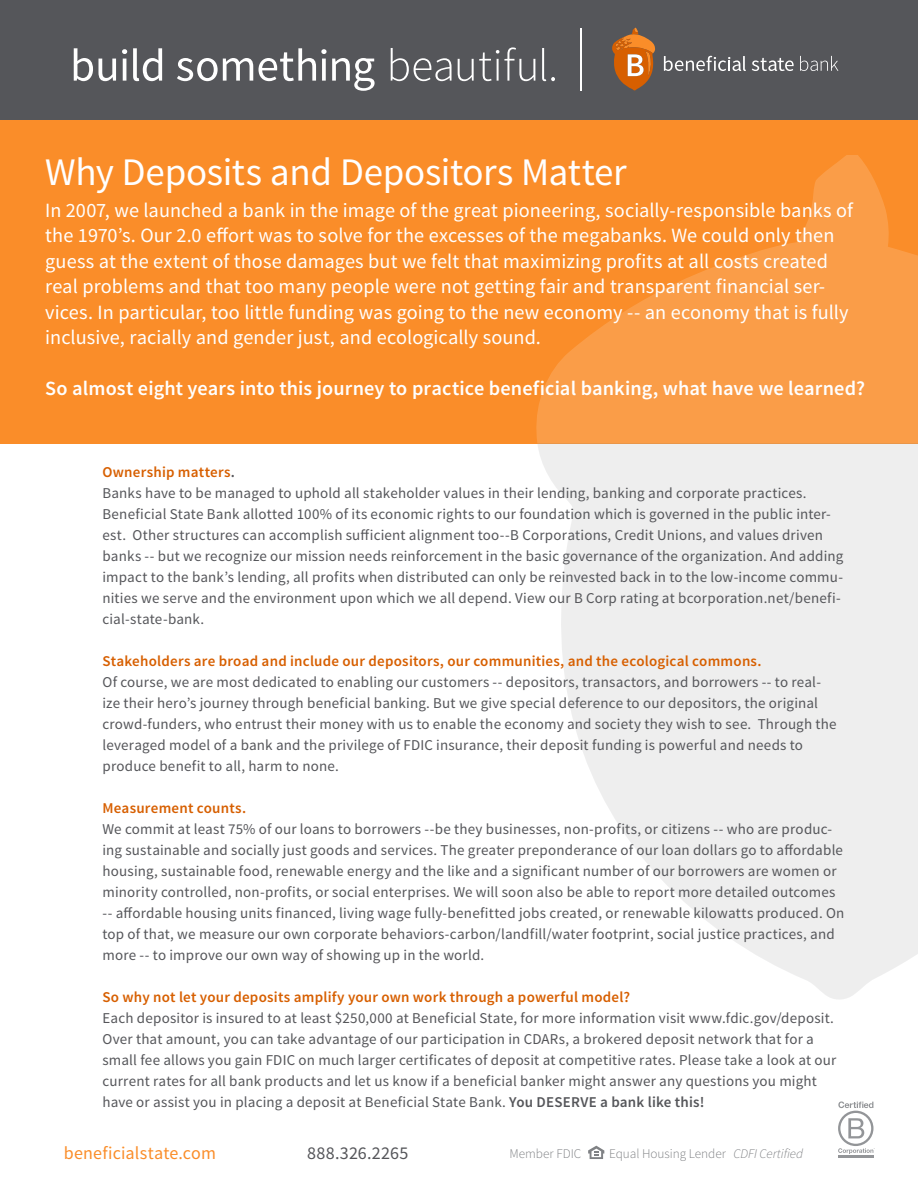
<style>
.page{position:relative;width:918px;height:1188px;background:#fff}
.page>*{position:absolute;margin:0;border:0;box-sizing:border-box;transform-origin:0 0}
.t1{font:39px "Source Sans Pro";letter-spacing:-.01em;color:#fff}
.t2{font:20.25px/25.5px "Source Sans Pro";color:#fff}
.t3{font:600 20.25px "Source Sans Pro";letter-spacing:.005em;color:#fff}
.t4{font:18px "Source Sans Pro";letter-spacing:.01em;color:#fa8d29}
.t5{font:18px "Source Sans Pro";letter-spacing:.02em;color:#55565a}
.t6{font:15px/21px "Source Sans Pro";letter-spacing:.015em;color:#55565a}
.t7{font:600 15px "Source Sans Pro";letter-spacing:.015em;color:#d75f00}
.t8{font:300 13.2px "Source Sans Pro";letter-spacing:-.005em;color:#808285}
.s1{font-weight:600;color:#d75f00}
.s2{font-weight:600}
.s3{font-style:italic}
</style>
<div class="page">
<div style="left:0;top:119px;width:918px;height:324px;background:#fa8d29"></div>
<div style="left:0;top:0;width:918px;height:119px;background:#55565a"></div>
<svg style="left:536px;top:156px;width:382px;height:287px;fill:#fa9d48"></svg>
<svg style="left:664px;top:56px;width:82px;height:15px"></svg>
<svg style="left:752px;top:58px;width:42px;height:13px"></svg>
<svg style="left:800px;top:56px;width:38px;height:15px"></svg>
<svg style="left:612px;top:28px;width:43px;height:63px"></svg>
<hr style="left:580px;top:28px;width:1px;height:62px;background:#fff">
<svg style="left:74px;top:48px;width:42px;height:33px"></svg>
<svg style="left:122px;top:49px;width:5px;height:32px"></svg>
<svg style="left:133px;top:48px;width:29px;height:33px"></svg>
<svg style="left:177px;top:58px;width:76px;height:23px"></svg>
<svg style="left:259px;top:48px;width:116px;height:43px"></svg>
<svg style="left:391px;top:48px;width:61px;height:33px"></svg>
<svg style="left:458px;top:47px;width:77px;height:34px"></svg>
<svg style="left:542px;top:48px;width:13px;height:33px"></svg>
<svg style="left:536px;top:443px;width:382px;height:556px;fill:#eee"></svg>
<hr style="left:838px;top:1156px;width:35px;height:2px;background:#939598">
<svg style="left:838px;top:1101px;width:37px;height:53px"></svg>
<svg style="left:588px;top:1146px;width:16px;height:13px"></svg>
<h1 class="t1" style="left:45px;top:148px;width:583px">Why Deposits and Depositors Matter</h1>
<p class="t2" style="left:45px;top:198px;width:809px">In 2007, we launched a bank in the image of the great pioneering, socially-responsible banks of the 1970’s. Our 2.0 effort was to solve for the excesses of the megabanks. We could only then guess at the extent of those damages but we felt that maximizing profits at all costs created real problems and that too many people were not getting fair and transparent financial ser&shy;vices. In particular, too little funding was going to the new economy -- an economy that is fully inclusive, racially and gender just, and ecologically sound.</p>
<h2 class="t3" style="left:45px;top:376px;width:821px">So almost eight years into this journey to practice beneficial banking, what have we learned?</h2>
<p class="t6" style="left:102px;top:462px;width:742px"><span class="s1">Ownership matters</span><span class="s2">.<br></span>Banks have to be managed to uphold all stakeholder values in their lending, banking and corporate practices.<br>Beneficial State Bank allotted 100% of its economic rights to our foundation which is governed in the public inter&shy;est. Other structures can accomplish sufficient alignment too--B Corporations, Credit Unions, and values driven banks -- but we recognize our mission needs reinforcement in the basic governance of the organization. And adding impact to the bank’s lending, all profits when distributed can only be reinvested back in to the low-income commu&shy;nities we serve and the environment upon which we all depend. View our B Corp rating at bcorporation.net/benefi&shy;cial-state-bank.</p>
<p class="t7" style="left:102px;top:652px;width:661px">Stakeholders are broad and include our depositors, our communities, and the ecological commons.</p>
<p class="t6" style="left:102px;top:672px;width:736px">Of course, we are most dedicated to enabling our customers -- depositors, transactors, and borrowers -- to real&shy;ize their hero’s journey through beneficial banking. But we give special deference to our depositors, the original crowd-funders, who entrust their money with us to enable the economy and society they wish to see. Through the leveraged model of a bank and the privilege of FDIC insurance, their deposit funding is powerful and needs to produce benefit to all, harm to none.</p>
<p class="t7" style="left:102px;top:799px;width:145px">Measurement counts.</p>
<p class="t6" style="left:102px;top:819px;width:743px">We commit at least 75% of our loans to borrowers --be they businesses, non-profits, or citizens -- who are produc&shy;ing sustainable and socially just goods and services. The greater preponderance of our loan dollars go to affordable housing, sustainable food, renewable energy and the like and a significant number of our borrowers are women or minority controlled, non-profits, or social enterprises. We will soon also be able to report more detailed outcomes -- affordable housing units financed, living wage fully-benefitted jobs created, or renewable kilowatts produced. On top of that, we measure our own corporate behaviors-carbon/landfill/water footprint, social justice practices, and more -- to improve our own way of showing up in the world.</p>
<p class="t7" style="left:102px;top:988px;width:529px">So why not let your deposits amplify your own work through a powerful model?</p>
<p class="t6" style="left:102px;top:1008px;width:735px">Each depositor is insured to at least $250,000 at Beneficial State, for more information visit www.fdic.gov/deposit.<br>Over that amount, you can take advantage of our participation in CDARs, a brokered deposit network that for a small fee allows you gain FDIC on much larger certificates of deposit at competitive rates. Please take a look at our current rates for all bank products and let us know if a beneficial banker might answer any questions you might have or assist you in placing a deposit at Beneficial State Bank. <span class="s2">You DESERVE a bank like this!</span></p>
<p class="t4" style="left:64px;top:1142px;width:154px">beneficialstate.com</p>
<p class="t5" style="left:307px;top:1142px;width:103px">888.326.2265</p>
<p class="t8" style="left:509px;top:1146px;width:73px">Member FDIC</p>
<p class="t8" style="left:609px;top:1146px;width:196px">Equal Housing Lender <span class="s3">CDFI Certified</span></p>
</div>
